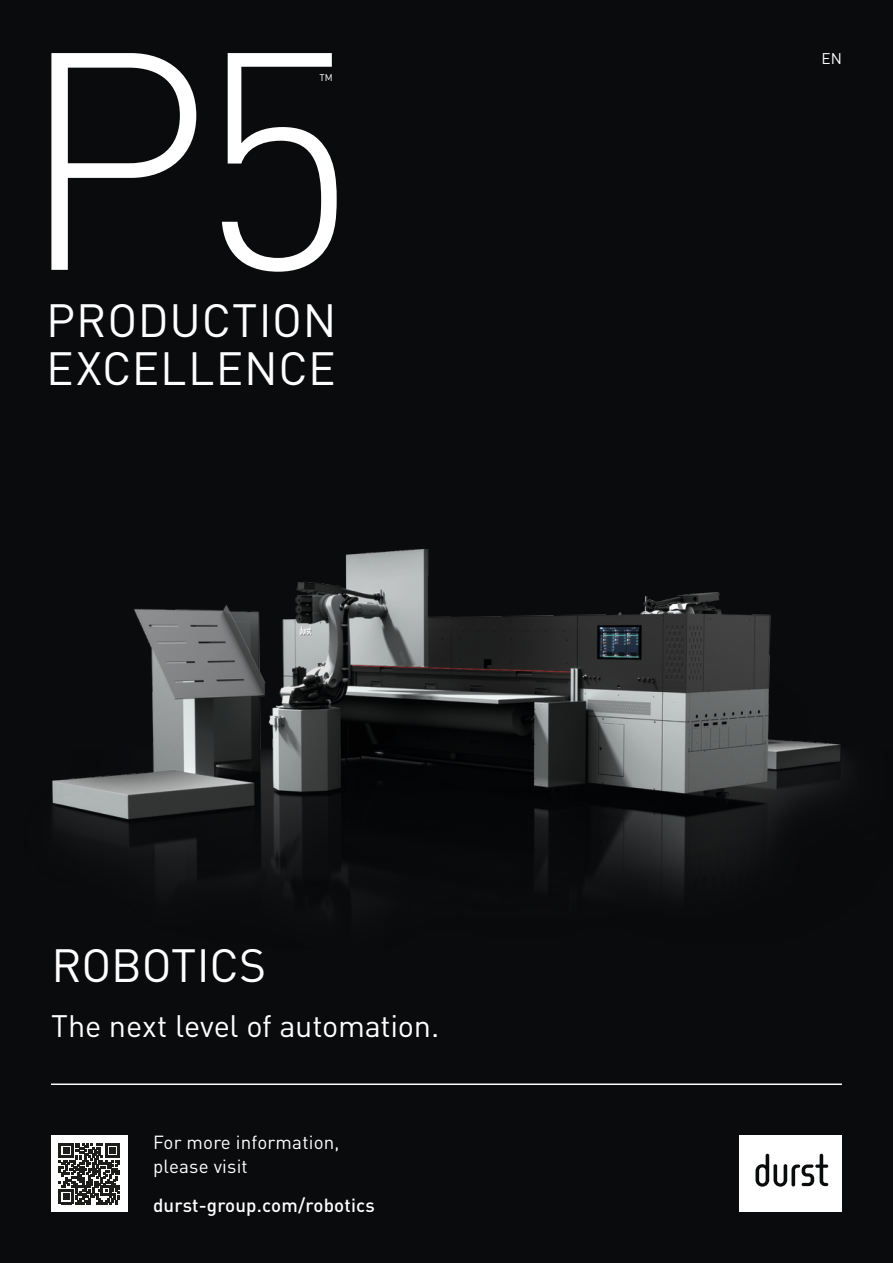
<style>
.page{position:relative;width:893px;height:1263px;background:#0a0b0d}
.page>*{position:absolute;margin:0;border:0;box-sizing:border-box;transform-origin:0 0}
.t1{font:300 304.5px "DINOT";color:#fff}
.t2{font:46.05px/48px "DINOT";letter-spacing:.015em;color:#fff}
.t3{font:46.05px "DINOT";letter-spacing:-.005em;color:#fff}
.t4{font:30.75px "DINOT";letter-spacing:-.005em;color:#fff}
.t5{font:18.75px/24px "DINOT";letter-spacing:.01em;color:#fff}
.t6{font:500 18.75px "DINOT";letter-spacing:.01em;color:#fff}
.t7{font:15.3px "DINOT";color:#fff}
.t8{font:9.75px "DINOT";color:#fff}
</style>
<div class="page">
<div style="left:51px;top:1135px;width:77px;height:77px;background:#fff"></div>
<svg style="left:59px;top:1143px;width:61px;height:61px"></svg>
<hr style="left:51px;top:1083px;width:791px;height:2px;background:#fff">
<div style="left:740px;top:1135px;width:102px;height:77px;background:#fff"></div>
<svg style="left:755px;top:1154px;width:73px;height:33px"></svg>
<img style="left:52px;top:549px;width:792px;height:343px">
<h1 class="t1" style="left:18px;top:-70px;width:339px">P5</h1>
<p class="t8" style="left:319px;top:70px;width:15px">TM</p>
<h2 class="t2" style="left:46px;top:293px;width:292px">PRODUCTION<br>EXCELLENCE</h2>
<h2 class="t3" style="left:51px;top:930px;width:216px">ROBOTICS</h2>
<h3 class="t4" style="left:51px;top:1002px;width:390px">The next level of automation.</h3>
<p class="t5" style="left:153px;top:1128px;width:188px">For more information, please visit</p>
<p class="t6" style="left:153px;top:1191px;width:223px">durst-group.com/robotics</p>
<p class="t7" style="left:821px;top:47px;width:22px">EN</p>
</div>
